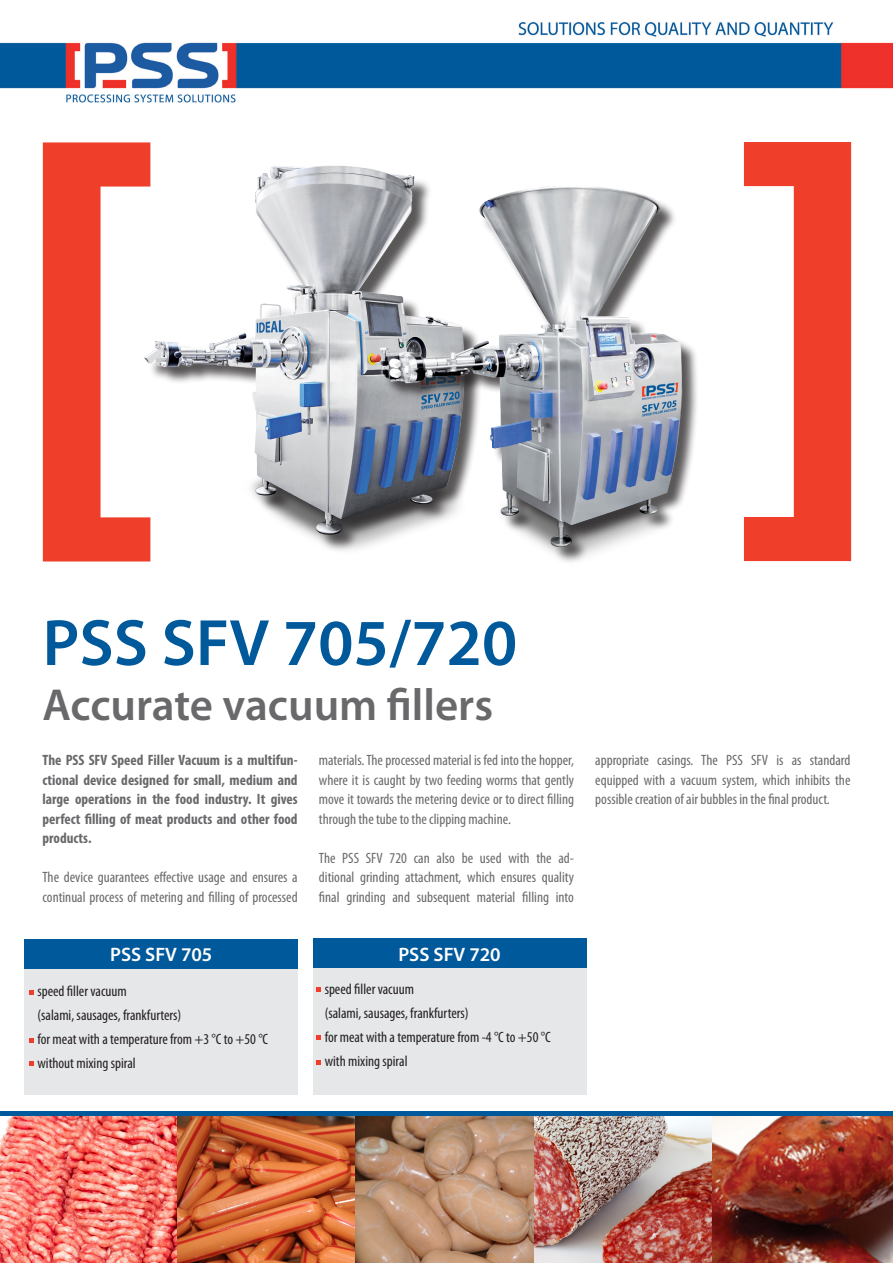
<style>
.page{position:relative;width:893px;height:1263px;background:#fff}
.page>*{position:absolute;margin:0;border:0;box-sizing:border-box;transform-origin:0 0}
.t1{font:700 525px "Myriad Pro";color:#ef3e29}
.t2{font:600 66px "Myriad Pro";color:#00599b}
.t3{font:600 45px "Myriad Pro";color:#69696c}
.t4{font:600 19.5px "Myriad Pro";color:#fff}
.Normálny{font:condensed 15px/19.5px "Myriad Pro";color:#69696c;text-align:justify}
.Normálny-2{font:condensed 15px "Myriad Pro";color:#231f20}
.Normálny-3{font:700 condensed 15px/19.5px "Myriad Pro";color:#69696c;text-align:justify}
</style>
<div class="page">
<img style="left:0;top:22px;width:893px;height:81px">
<img style="left:144px;top:165px;width:222px;height:385px">
<img style="left:366px;top:168px;width:331px;height:389px">
<div style="left:313px;top:968px;width:273px;height:127px;background:#e6e7e9"></div>
<div style="left:25px;top:968px;width:273px;height:127px;background:#e6e7e9"></div>
<div style="left:25px;top:939px;width:273px;height:30px;background:#00599b"></div>
<div style="left:313px;top:939px;width:273px;height:29px;background:#00599b"></div>
<img style="left:0;top:1116px;width:178px;height:147px">
<img style="left:178px;top:1116px;width:178px;height:147px">
<img style="left:356px;top:1116px;width:537px;height:147px">
<hr style="left:0;top:1112px;width:893px;height:4px;background:#00599b">
<svg style="left:29px;top:990px;width:5px;height:4px"></svg>
<svg style="left:29px;top:1038px;width:5px;height:4px"></svg>
<svg style="left:29px;top:1061px;width:5px;height:5px"></svg>
<svg style="left:316px;top:987px;width:5px;height:5px"></svg>
<svg style="left:316px;top:1035px;width:5px;height:5px"></svg>
<svg style="left:316px;top:1060px;width:5px;height:5px"></svg>
<h1 class="t1" style="left:7px;top:-17px;width:881px">[ ]</h1>
<p class="t2" style="left:43px;top:601px;width:476px">PSS SFV 705/720</p>
<p class="t3" style="left:43px;top:677px;width:452px">Accurate vacuum fillers</p>
<p class="Normálny-3" style="left:43px;top:750px;width:257px">The PSS SFV Speed Filler Vacuum is a multifun&shy;ctional device designed for small, medium and large operations in the food industry. It gives perfect filling of meat products and other food products.</p>
<p class="Normálny" style="left:43px;top:867px;width:257px">The device guarantees effective usage and ensures a continual process of metering and filling of processed</p>
<p class="Normálny" style="left:319px;top:750px;width:257px">materials. The processed material is fed into the hopper, where it is caught by two feeding worms that gently move it towards the metering device or to direct filling through the tube to the clipping machine.</p>
<p class="Normálny" style="left:319px;top:848px;width:257px">The PSS SFV 720 can also be used with the ad&shy;ditional grinding attachment, which ensures quality final grinding and subsequent material filling into</p>
<p class="t4" style="left:110px;top:942px;width:104px">PSS SFV 705</p>
<p class="t4" style="left:398px;top:942px;width:104px">PSS SFV 720</p>
<p class="Normálny-2" style="left:37px;top:982px;width:91px">speed filler vacuum</p>
<p class="Normálny-2" style="left:37px;top:1006px;width:145px">(salami, sausages, frankfurters)</p>
<p class="Normálny-2" style="left:37px;top:1030px;width:232px">for meat with a temperature from +3 °C to +50 °C</p>
<p class="Normálny-2" style="left:37px;top:1054px;width:100px">without mixing spiral</p>
<p class="Normálny-2" style="left:325px;top:979px;width:91px">speed filler vacuum</p>
<p class="Normálny-2" style="left:325px;top:1003px;width:145px">(salami, sausages, frankfurters)</p>
<p class="Normálny-2" style="left:325px;top:1027px;width:227px">for meat with a temperature from -4 °C to +50 °C</p>
<p class="Normálny-2" style="left:325px;top:1051px;width:84px">with mixing spiral</p>
<p class="Normálny" style="left:595px;top:750px;width:257px">appropriate casings. The PSS SFV is as standard equipped with a vacuum system, which inhibits the possible creation of air bubbles in the final product.</p>
</div>
